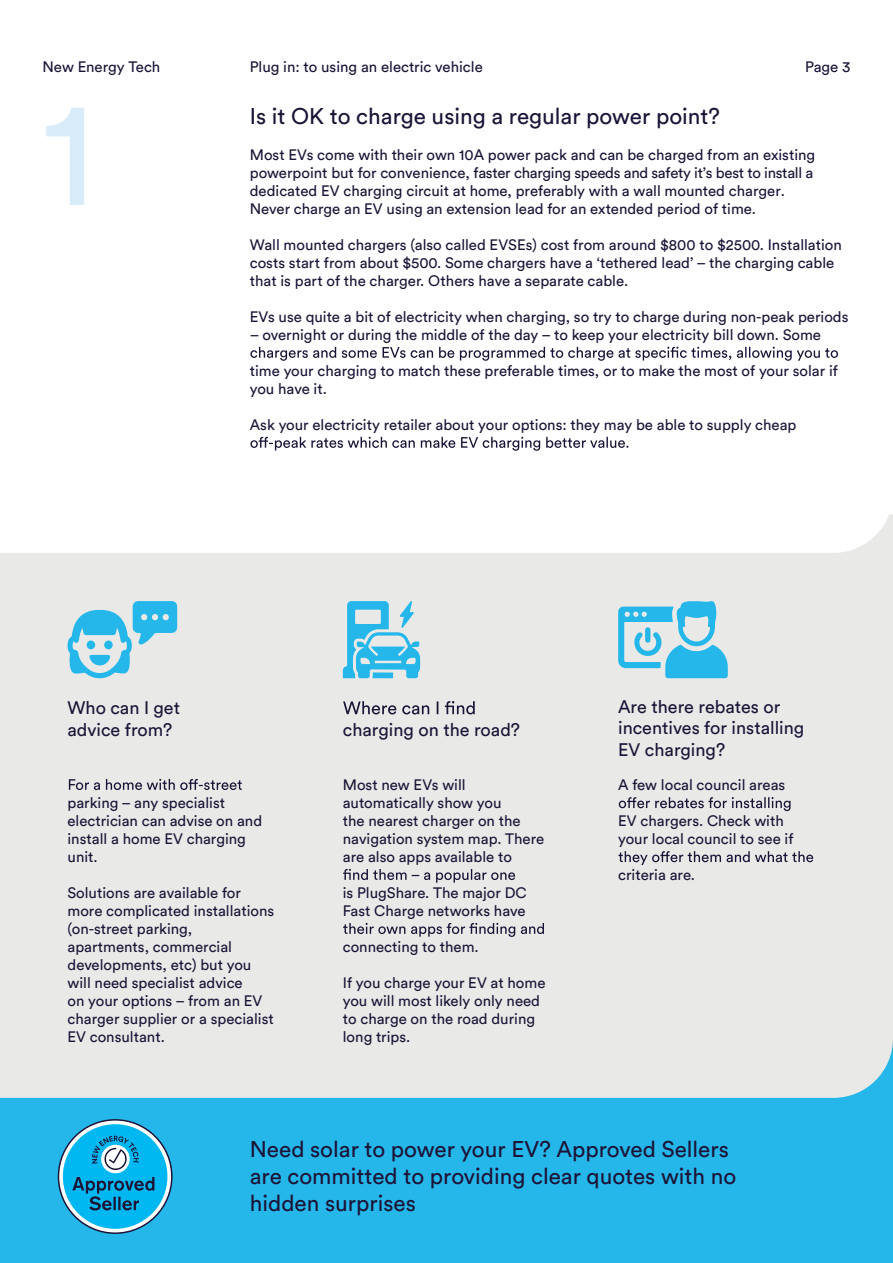
<style>
.page{position:relative;width:893px;height:1263px;background:#fff}
.page>*{position:absolute;margin:0;border:0;box-sizing:border-box;transform-origin:0 0}
.t1{font:150px "Circular Std";color:#d8ecfa}
.t2{font:22.5px/27px "Circular Std";color:#1b1437}
.t3{font:18px/21.6px "Circular Std";color:#1b1437}
.t4{font:15px/18px "Circular Std";color:#1b1437}
</style>
<div class="page">
<div style="left:0;top:809px;width:893px;height:454px;background:#26b7ea"></div>
<svg style="left:58px;top:1119px;width:115px;height:115px"></svg>
<div style="left:0;top:553px;width:893px;height:545px;background:#e9eae8"></div>
<svg style="left:69px;top:779px;width:173px;height:11px;background:#b0afb7"></svg>
<svg style="left:343px;top:701px;width:132px;height:13px;background:#afadb6"></svg>
<svg style="left:343px;top:869px;width:172px;height:14px;background:#bebdc3"></svg>
<svg style="left:343px;top:923px;width:201px;height:14px;background:#bbbac0"></svg>
<svg style="left:343px;top:601px;width:77px;height:77px;background:#7ecee9"></svg>
<svg style="left:68px;top:601px;width:109px;height:78px;background:#95d4e8"></svg>
<div style="left:87px;top:640px;width:8px;height:9px;background:#26b7ea;border-radius:50%"></div>
<svg style="left:104px;top:640px;width:9px;height:9px"></svg>
<svg style="left:618px;top:601px;width:110px;height:77px;background:#85cfe8"></svg>
<svg style="left:619px;top:797px;width:171px;height:14px;background:#b9b8be"></svg>
<svg style="left:618px;top:851px;width:195px;height:14px;background:#bbbac0"></svg>
<svg style="left:250px;top:347px;width:588px;height:14px"></svg>
<svg style="left:250px;top:437px;width:378px;height:14px"></svg>
<p class="t4" style="left:43px;top:57px;width:119px">New Energy Tech</p>
<p class="t4" style="left:250px;top:57px;width:235px">Plug in: to using an electric vehicle</p>
<p class="t4" style="left:805px;top:57px;width:47px">Page 3</p>
<h1 class="t1" style="left:43px;top:61px;width:54px">1</h1>
<h2 class="t2" style="left:250px;top:102px;width:472px">Is it OK to charge using a regular power point?</h2>
<p class="t4" style="left:250px;top:145px;width:567px">Most EVs come with their own 10A power pack and can be charged from an existing powerpoint but for convenience, faster charging speeds and safety it’s best to install a dedicated EV charging circuit at home, preferably with a wall mounted charger.<br>Never charge an EV using an extension lead for an extended period of time.</p>
<p class="t4" style="left:250px;top:235px;width:594px">Wall mounted chargers (also called EVSEs) cost from around $800 to $2500. Installation costs start from about $500. Some chargers have a ‘tethered lead’ – the charging cable that is part of the charger. Others have a separate cable.</p>
<p class="t4" style="left:250px;top:307px;width:600px">EVs use quite a bit of electricity when charging, so try to charge during non-peak periods</p>
<p class="t4" style="left:250px;top:325px;width:573px">– overnight or during the middle of the day – to keep your electricity bill down. Some</p>
<p class="t4" style="left:250px;top:361px;width:590px">time your charging to match these preferable times, or to make the most of your solar if you have it.</p>
<p class="t4" style="left:250px;top:415px;width:548px">Ask your electricity retailer about your options: they may be able to supply cheap</p>
<p class="t3" style="left:68px;top:697px;width:114px">Who can I get advice from?</p>
<p class="t4" style="left:68px;top:793px;width:196px">parking – any specialist electrician can advise on and install a home EV charging unit.</p>
<p class="t4" style="left:68px;top:883px;width:208px">Solutions are available for more complicated installations (on-street parking, apartments, commercial developments, etc) but you will need specialist advice<br>on your options – from an EV charger supplier or a specialist<br>EV consultant.</p>
<p class="t3" style="left:343px;top:718px;width:179px">charging on the road?</p>
<p class="t4" style="left:343px;top:775px;width:203px">Most new EVs will automatically show you<br>the nearest charger on the navigation system map. There are also apps available to</p>
<p class="t4" style="left:343px;top:883px;width:185px">is PlugShare. The major DC<br>Fast Charge networks have</p>
<p class="t4" style="left:343px;top:937px;width:137px">connecting to them.</p>
<p class="t4" style="left:343px;top:973px;width:204px">If you charge your EV at home you will most likely only need to charge on the road during long trips.</p>
<p class="t3" style="left:618px;top:695px;width:188px">Are there rebates or incentives for installing<br>EV charging?</p>
<p class="t4" style="left:618px;top:775px;width:169px">A few local council areas</p>
<p class="t4" style="left:618px;top:811px;width:177px">EV chargers. Check with your local council to see if</p>
<p class="t4" style="left:618px;top:865px;width:78px">criteria are.</p>
<h2 class="t2" style="left:250px;top:1135px;width:488px">Need solar to power your EV? Approved Sellers are committed to providing clear quotes with no hidden surprises</h2>
</div>
